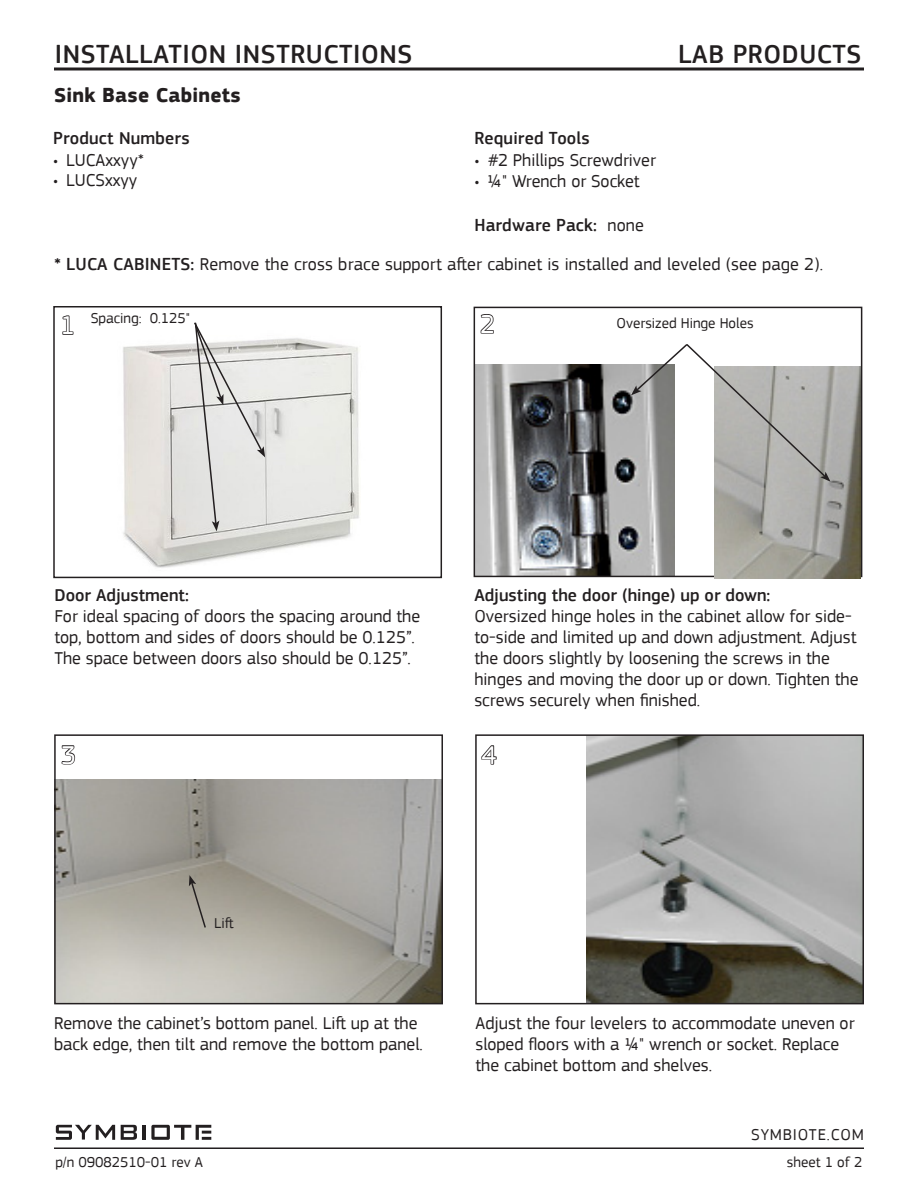
<style>
.page{position:relative;width:918px;height:1188px;background:#fff}
.page>*{position:absolute;margin:0;border:0;box-sizing:border-box;transform-origin:0 0}
.t1{font:500 27px "PF Square Sans Pro";letter-spacing:.02em;color:#231f20}
.t2{font:27px "PF Square Sans Pro";color:#fff}
._5-Product_Name_14PT{font:700 21px "PF Square Sans Pro";letter-spacing:.01em;color:#231f20}
._6-Product_Number_12{font:18px/21px "PF Square Sans Pro";color:#231f20}
._6-Product_Number_12-2{font:500 18px "PF Square Sans Pro";color:#231f20}
.t3{font:16.5px "PF Square Sans Pro";letter-spacing:.05em;color:#231f20}
.t4{font:15px "PF Square Sans Pro";color:#231f20}
.s1{font-weight:400}
.s2{font-weight:500}
</style>
<div class="page">
<hr style="left:54px;top:68px;width:810px;height:2px;background:#231f20">
<hr style="left:54px;top:1147px;width:810px;height:2px;background:#231f20">
<svg style="left:121px;top:1125px;width:16px;height:15px"></svg>
<hr style="left:143px;top:1125px;width:3px;height:15px;background:#231f20">
<svg style="left:56px;top:1125px;width:59px;height:15px"></svg>
<svg style="left:151px;top:1125px;width:60px;height:15px"></svg>
<img style="left:123px;top:338px;width:236px;height:230px">
<div style="left:53px;top:306px;width:389px;height:272px;border:2px solid #231f20"></div>
<img style="left:477px;top:365px;width:197px;height:209px">
<div style="left:474px;top:307px;width:388px;height:270px;border:2px solid #231f20"></div>
<img style="left:715px;top:367px;width:146px;height:211px">
<svg style="left:62px;top:315px;width:12px;height:20px"></svg>
<svg style="left:479px;top:306px;width:16px;height:28px"></svg>
<img style="left:57px;top:780px;width:383px;height:221px">
<div style="left:54px;top:734px;width:389px;height:270px;border:2px solid #231f20"></div>
<img style="left:587px;top:737px;width:274px;height:264px">
<div style="left:475px;top:734px;width:389px;height:270px;border:2px solid #231f20"></div>
<svg style="left:61px;top:745px;width:15px;height:20px"></svg>
<svg style="left:481px;top:745px;width:16px;height:20px"></svg>
<svg style="left:193px;top:322px;width:72px;height:209px;background:#dcdbda"></svg>
<svg style="left:189px;top:875px;width:18px;height:54px"></svg>
<svg style="left:631px;top:344px;width:200px;height:138px"></svg>
<h1 class="t1" style="left:55px;top:39px;width:359px">INSTALLATION INSTRUCTIONS</h1>
<p class="_5-Product_Name_14PT" style="left:54px;top:83px;width:188px">Sink Base Cabinets</p>
<p class="_6-Product_Number_12-2" style="left:53px;top:128px;width:138px">Product Numbers</p>
<p class="_6-Product_Number_12" style="left:53px;top:150px;width:92px">• LUCAxxyy*</p>
<p class="_6-Product_Number_12" style="left:53px;top:169px;width:86px">• LUCSxxyy</p>
<h1 class="t1" style="left:678px;top:39px;width:185px">LAB PRODUCTS</h1>
<p class="_6-Product_Number_12-2" style="left:474px;top:128px;width:117px">Required Tools</p>
<p class="_6-Product_Number_12" style="left:474px;top:150px;width:183px">• #2 Phillips Screwdriver</p>
<p class="_6-Product_Number_12" style="left:474px;top:171px;width:167px">• 1/4" Wrench or Socket</p>
<p class="_6-Product_Number_12-2" style="left:474px;top:215px;width:171px">Hardware Pack: <span class="s1">none</span></p>
<p class="_6-Product_Number_12" style="left:54px;top:254px;width:771px"><span class="s2">* LUCA CABINETS:</span> Remove the cross brace support after cabinet is installed and leveled (see page 2).</p>
<p class="t4" style="left:91px;top:310px;width:101px">Spacing: 0.125"</p>
<p class="t4" style="left:617px;top:314px;width:138px">Oversized Hinge Holes</p>
<p class="t2" style="left:60px;top:309px;width:17px">1</p>
<p class="t2" style="left:480px;top:308px;width:17px">2</p>
<p class="_6-Product_Number_12-2" style="left:54px;top:585px;width:136px">Door Adjustment:</p>
<p class="_6-Product_Number_12" style="left:54px;top:606px;width:367px">For ideal spacing of doors the spacing around the top, bottom and sides of doors should be 0.125”.<br>The space between doors also should be 0.125”.</p>
<p class="_6-Product_Number_12-2" style="left:474px;top:585px;width:298px">Adjusting the door (hinge) up or down:</p>
<p class="_6-Product_Number_12" style="left:474px;top:606px;width:386px">Oversized hinge holes in the cabinet allow for side&shy;to-side and limited up and down adjustment. Adjust the doors slightly by loosening the screws in the hinges and moving the door up or down. Tighten the screws securely when finished.</p>
<p class="t2" style="left:61px;top:739px;width:17px">3</p>
<p class="t2" style="left:481px;top:739px;width:17px">4</p>
<p class="t4" style="left:214px;top:915px;width:21px">Lift</p>
<p class="_6-Product_Number_12" style="left:54px;top:1012px;width:370px">Remove the cabinet’s bottom panel. Lift up at the back edge, then tilt and remove the bottom panel.</p>
<p class="_6-Product_Number_12" style="left:475px;top:1012px;width:381px">Adjust the four levelers to accommodate uneven or sloped floors with a ¼" wrench or socket. Replace the cabinet bottom and shelves.</p>
<p class="t3" style="left:751px;top:1125px;width:114px">SYMBIOTE.COM</p>
<p class="t4" style="left:56px;top:1153px;width:149px">p/n 09082510-01 rev A</p>
<p class="t4" style="left:787px;top:1153px;width:77px">sheet 1 of 2</p>
</div>
